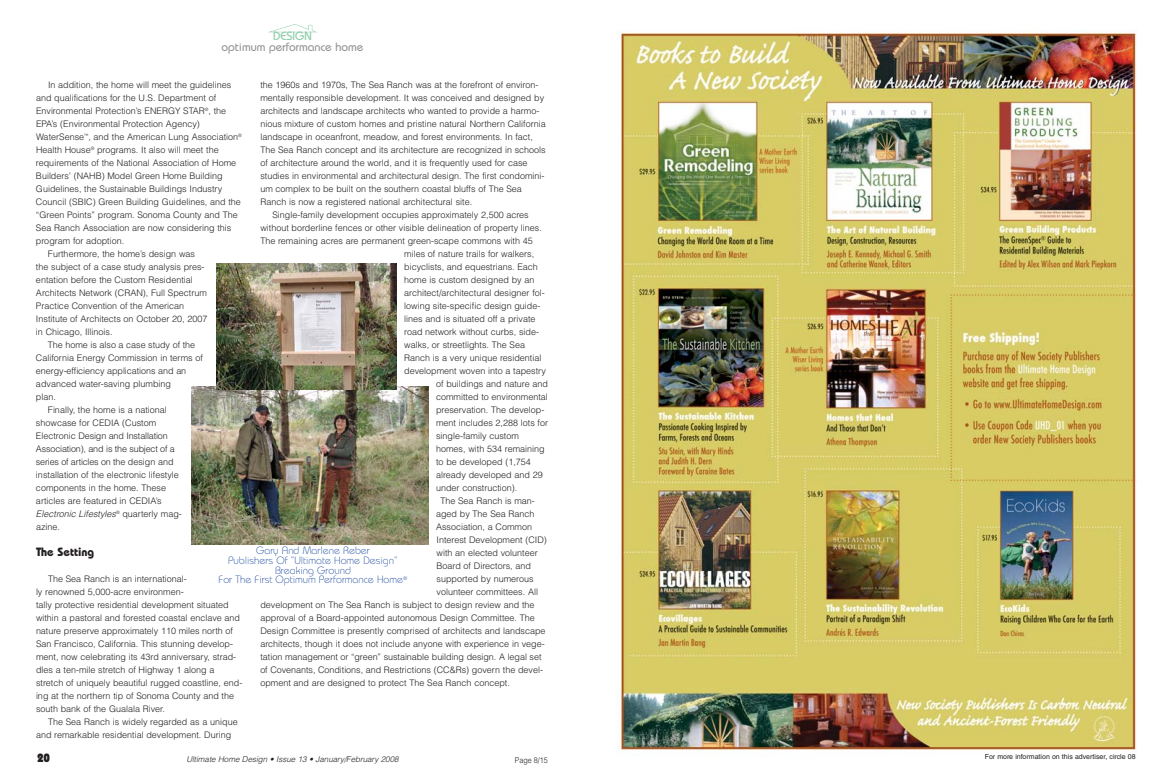
<style>
.page{position:relative;width:1170px;height:783px;background:#fff}
.page>*{position:absolute;margin:0;border:0;box-sizing:border-box;transform-origin:0 0}
.t1{font:500 12px "Bauhaus Std";color:#939598}
.t2{font:700 12px "Bauhaus Std";color:#231f20}
.t3{font:500 12px "Bauhaus Std";color:#8acda6}
.t4{font:800 12px "Bauhaus Std";color:#231f20;scale:.9 1}
.t5{font:300 10.6px/9.7px "Bauhaus Std";color:#17479e;text-align:center}
.t6{font:300 9px/13px "Helvetica LT Std";color:#231f20}
.t7{font:300 9px "Helvetica LT Std";letter-spacing:-.02em;color:#231f20}
.t8{font:italic 300 9px "Helvetica LT Std";color:#231f20}
.t9{font:italic 300 8px "Helvetica LT Std";color:#231f20}
.t10{font:300 8px "Helvetica LT Std";color:#231f20;scale:.9 1}
.t11{font:7px "Helvetica LT Std";color:#231f20}
.s1{font-style:normal}
</style>
<div class="page">
<img style="left:191px;top:24px;width:946px;height:727px">
<h1 class="t3" style="left:273px;top:32px;width:40px">DESIGN</h1>
<h1 class="t1" style="left:221px;top:43px;width:144px">optimum performance home</h1>
<p class="t6" style="left:260px;top:79px;width:280px">the 1960s and 1970s, The Sea Ranch was at the forefront of environ-</p>
<p class="t6" style="left:260px;top:92px;width:285px">mentally responsible development. It was conceived and designed by</p>
<p class="t6" style="left:260px;top:105px;width:280px">architects and landscape architects who wanted to provide a harmo-</p>
<p class="t6" style="left:260px;top:118px;width:287px">nious mixture of custom homes and pristine natural Northern California</p>
<p class="t6" style="left:260px;top:131px;width:274px">landscape in oceanfront, meadow, and forest environments. In fact,</p>
<p class="t6" style="left:260px;top:144px;width:287px">The Sea Ranch concept and its architecture are recognized in schools</p>
<p class="t6" style="left:260px;top:157px;width:269px">of architecture around the world, and it is frequently used for case</p>
<p class="t6" style="left:260px;top:170px;width:286px">studies in environmental and architectural design. The first condomini-</p>
<p class="t6" style="left:260px;top:183px;width:263px">um complex to be built on the southern coastal bluffs of The Sea</p>
<p class="t6" style="left:260px;top:196px;width:213px">Ranch is now a registered national architectural site.</p>
<p class="t6" style="left:272px;top:209px;width:258px">Single-family development occupies approximately 2,500 acres</p>
<p class="t6" style="left:260px;top:222px;width:283px">without borderline fences or other visible delineation of property lines.</p>
<p class="t6" style="left:260px;top:235px;width:274px">The remaining acres are permanent green-scape commons with 45</p>
<p class="t6" style="left:404px;top:248px;width:132px">miles of nature trails for walkers,</p>
<p class="t6" style="left:404px;top:261px;width:135px">bicyclists, and equestrians. Each</p>
<p class="t6" style="left:404px;top:274px;width:132px">home is custom designed by an</p>
<p class="t6" style="left:404px;top:287px;width:142px">architect/architectural designer fol-</p>
<p class="t6" style="left:404px;top:300px;width:138px">lowing site-specific design guide-</p>
<p class="t6" style="left:404px;top:313px;width:133px">lines and is situated off a private</p>
<p class="t6" style="left:404px;top:326px;width:136px">road network without curbs, side-</p>
<p class="t6" style="left:404px;top:339px;width:122px">walks, or streetlights. The Sea</p>
<p class="t6" style="left:404px;top:352px;width:139px">Ranch is a very unique residential</p>
<p class="t6" style="left:404px;top:365px;width:143px">development woven into a tapestry</p>
<p class="t6" style="left:436px;top:378px;width:113px">of buildings and nature and</p>
<p class="t6" style="left:436px;top:391px;width:113px">committed to environmental</p>
<p class="t6" style="left:436px;top:404px;width:110px">preservation. The develop-</p>
<p class="t6" style="left:436px;top:417px;width:114px">ment includes 2,288 lots for</p>
<p class="t6" style="left:436px;top:430px;width:84px">single-family custom</p>
<p class="t6" style="left:436px;top:443px;width:110px">homes, with 534 remaining</p>
<p class="t6" style="left:436px;top:456px;width:96px">to be developed (1,754</p>
<p class="t6" style="left:436px;top:469px;width:108px">already developed and 29</p>
<p class="t6" style="left:436px;top:482px;width:83px">under construction).</p>
<p class="t6" style="left:440px;top:495px;width:96px">The Sea Ranch is man-</p>
<p class="t6" style="left:436px;top:508px;width:100px">aged by The Sea Ranch</p>
<p class="t6" style="left:436px;top:521px;width:98px">Association, a Common</p>
<p class="t6" style="left:437px;top:534px;width:112px">Interest Development (CID)</p>
<p class="t6" style="left:437px;top:547px;width:103px">with an elected volunteer</p>
<p class="t6" style="left:437px;top:560px;width:96px">Board of Directors, and</p>
<p class="t6" style="left:437px;top:573px;width:98px">supported by numerous</p>
<p class="t6" style="left:437px;top:586px;width:103px">volunteer committees. All</p>
<p class="t6" style="left:260px;top:599px;width:276px">development on The Sea Ranch is subject to design review and the</p>
<p class="t6" style="left:260px;top:612px;width:276px">approval of a Board-appointed autonomous Design Committee. The</p>
<p class="t6" style="left:260px;top:625px;width:287px">Design Committee is presently comprised of architects and landscape</p>
<p class="t6" style="left:260px;top:638px;width:286px">architects, though it does not include anyone with experience in vege-</p>
<p class="t6" style="left:260px;top:651px;width:283px">tation management or “green” sustainable building design. A legal set</p>
<p class="t6" style="left:260px;top:664px;width:284px">of Covenants, Conditions, and Restrictions (CC&amp;Rs) govern the devel-</p>
<p class="t6" style="left:260px;top:677px;width:251px">opment and are designed to protect The Sea Ranch concept.</p>
<p class="t6" style="left:48px;top:79px;width:185px">In addition, the home will meet the guidelines</p>
<p class="t6" style="left:36px;top:92px;width:182px">and qualifications for the U.S. Department of</p>
<p class="t6" style="left:36px;top:105px;width:192px">Environmental Protection’s ENERGY STAR<sup>®</sup>, the</p>
<p class="t6" style="left:36px;top:118px;width:165px">EPA’s (Environmental Protection Agency)</p>
<p class="t6" style="left:36px;top:131px;width:207px">WaterSense<sup>™</sup>, and the American Lung Association<sup>®</sup></p>
<p class="t6" style="left:36px;top:144px;width:184px">Health House<sup>®</sup> programs. It also will meet the</p>
<p class="t6" style="left:36px;top:157px;width:202px">requirements of the National Association of Home</p>
<p class="t6" style="left:36px;top:170px;width:188px">Builders’ (NAHB) Model Green Home Building</p>
<p class="t6" style="left:36px;top:183px;width:188px">Guidelines, the Sustainable Buildings Industry</p>
<p class="t6" style="left:36px;top:196px;width:206px">Council (SBIC) Green Building Guidelines, and the</p>
<p class="t6" style="left:36px;top:209px;width:203px">“Green Points” program. Sonoma County and The</p>
<p class="t6" style="left:36px;top:222px;width:197px">Sea Ranch Association are now considering this</p>
<p class="t6" style="left:36px;top:235px;width:90px">program for adoption.</p>
<p class="t6" style="left:48px;top:248px;width:149px">Furthermore, the home’s design was</p>
<p class="t6" style="left:36px;top:261px;width:170px">the subject of a case study analysis pres-</p>
<p class="t6" style="left:36px;top:274px;width:158px">entation before the Custom Residential</p>
<p class="t6" style="left:36px;top:287px;width:172px">Architects Network (CRAN), Full Spectrum</p>
<p class="t6" style="left:36px;top:300px;width:150px">Practice Convention of the American</p>
<p class="t6" style="left:36px;top:313px;width:173px">Institute of Architects on October 20, 2007</p>
<p class="t6" style="left:36px;top:326px;width:78px">in Chicago, Illinois.</p>
<p class="t6" style="left:48px;top:339px;width:149px">The home is also a case study of the</p>
<p class="t6" style="left:36px;top:352px;width:169px">California Energy Commission in terms of</p>
<p class="t6" style="left:36px;top:365px;width:152px">energy-efficiency applications and an</p>
<p class="t6" style="left:36px;top:378px;width:137px">advanced water-saving plumbing</p>
<p class="t6" style="left:36px;top:391px;width:21px">plan.</p>
<p class="t6" style="left:48px;top:404px;width:120px">Finally, the home is a national</p>
<p class="t6" style="left:36px;top:417px;width:122px">showcase for CEDIA (Custom</p>
<p class="t6" style="left:36px;top:430px;width:133px">Electronic Design and Installation</p>
<p class="t7" style="left:36px;top:446px;width:140px">Association), and is the subject of a</p>
<p class="t7" style="left:36px;top:459px;width:139px">series of articles on the design and</p>
<p class="t6" style="left:36px;top:469px;width:144px">installation of the electronic lifestyle</p>
<p class="t6" style="left:36px;top:482px;width:132px">components in the home. These</p>
<p class="t6" style="left:36px;top:495px;width:127px">articles are featured in CEDIA’s</p>
<p class="t8" style="left:36px;top:511px;width:147px">Electronic Lifestyles<sup>®</sup> <span class="s1">quarterly mag-</span></p>
<p class="t6" style="left:36px;top:521px;width:26px">azine.</p>
<h1 class="t2" style="left:36px;top:548px;width:60px">The Setting</h1>
<p class="t6" style="left:36px;top:573px;width:208px;text-indent:12px">The Sea Ranch is an international-<br>ly renowned 5,000-acre environmen-<br>tally protective residential development situated within a pastoral and forested coastal enclave and nature preserve approximately 110 miles north of San Francisco, California. This stunning develop&shy;ment, now celebrating its 43rd anniversary, strad&shy;dles a ten-mile stretch of Highway 1 along a stretch of uniquely beautiful rugged coastline, end&shy;ing at the northern tip of Sonoma County and the south bank of the Gualala River.</p>
<p class="t6" style="left:36px;top:716px;width:203px;text-indent:12px">The Sea Ranch is widely regarded as a unique and remarkable residential development. During</p>
<p class="t5" style="left:219px;top:547px;width:190px">Gary And Marlene Reber<br>Publishers Of “Ultimate Home Design”<br>Breaking Ground<br>For The First Optimum Performance Home<sup>®</sup></p>
<h1 class="t4" style="left:37px;top:753px;width:16px">20</h1>
<p class="t9" style="left:186px;top:756px;width:214px">Ultimate Home Design • Issue 13 • January/February 2008</p>
<p class="t10" style="left:515px;top:757px;width:38px">Page 8/15</p>
<p class="t11" style="left:985px;top:754px;width:152px">For more information on this advertiser, circle 08</p>
</div>
